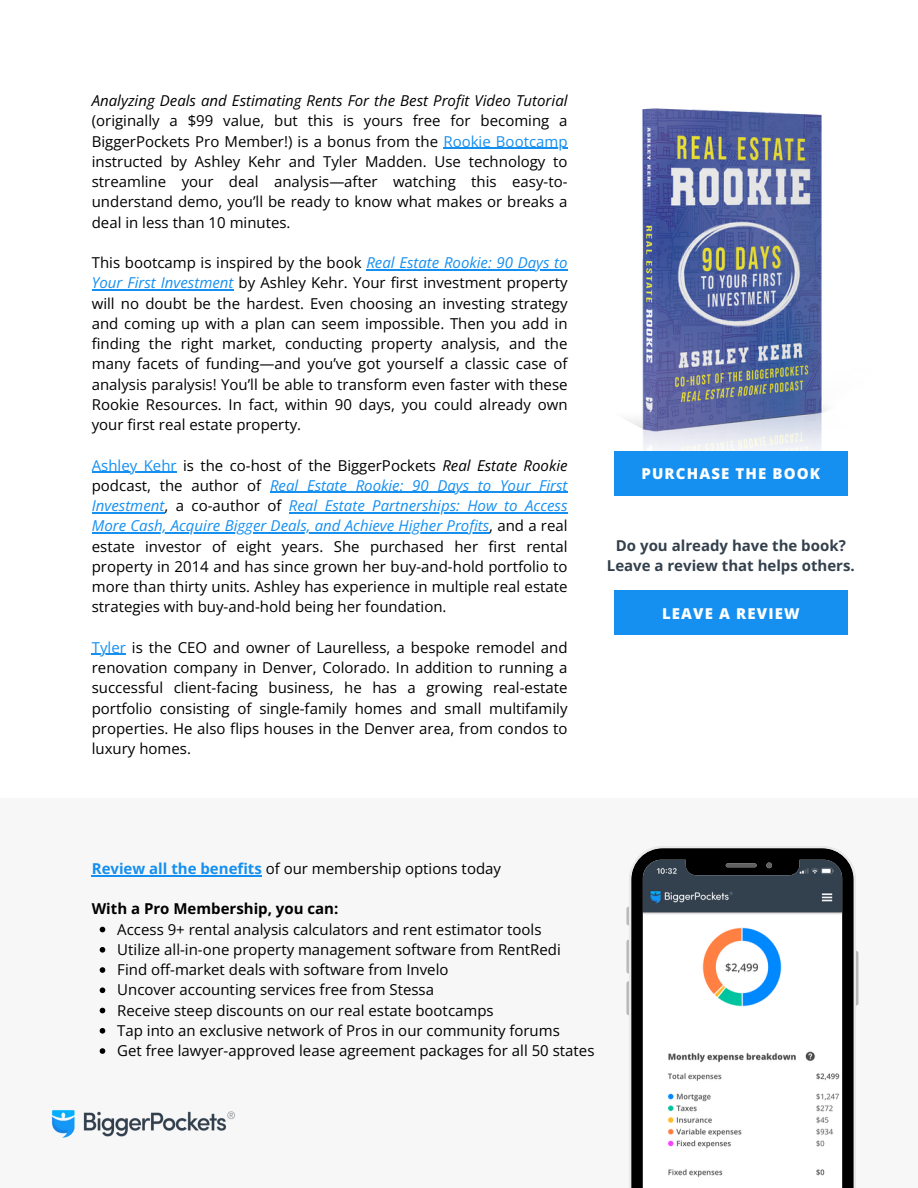
<style>
.page{position:relative;width:918px;height:1188px;background:#fff}
.page>*{position:absolute;margin:0;border:0;box-sizing:border-box;transform-origin:0 0}
.t1{font:15px/20.2px "Open Sans";color:#000;text-align:justify}
.t2{font:italic 15px/20.2px "Open Sans";color:#158ff0}
.t3{font:700 15px/20.2px "Open Sans";color:#34414d;text-align:center}
.t4{font:800 15px "Open Sans";letter-spacing:.075em;color:#fff}
.t5{font:700 15px "Open Sans";color:#000}
.s1{font-style:italic}
.s2{color:#158ff0}
.s3{font-style:italic;color:#158ff0}
.s4{font-style:normal;color:#000}
.s5{font-weight:700;color:#158ff0}
</style>
<div class="page">
<div style="left:0;top:799px;width:918px;height:389px;background:#f7f7f7"></div>
<img style="left:51px;top:1110px;width:184px;height:28px">
<svg style="left:626px;top:907px;width:3px;height:19px"></svg>
<svg style="left:626px;top:940px;width:3px;height:34px"></svg>
<svg style="left:626px;top:981px;width:3px;height:34px"></svg>
<svg style="left:856px;top:951px;width:2px;height:55px"></svg>
<svg style="left:629px;top:846px;width:227px;height:342px"></svg>
<hr style="left:443px;top:148px;width:125px;height:1px;background:#158ff0">
<hr style="left:366px;top:269px;width:202px;height:1px;background:#158ff0">
<hr style="left:92px;top:289px;width:141px;height:2px;background:#158ff0">
<hr style="left:92px;top:472px;width:85px;height:1px;background:#158ff0">
<hr style="left:270px;top:492px;width:298px;height:1px;background:#158ff0">
<hr style="left:92px;top:512px;width:72px;height:1px;background:#158ff0">
<hr style="left:289px;top:512px;width:279px;height:1px;background:#158ff0">
<hr style="left:92px;top:532px;width:397px;height:2px;background:#158ff0">
<hr style="left:92px;top:654px;width:34px;height:1px;background:#158ff0">
<hr style="left:92px;top:875px;width:170px;height:1px;background:#158ff0">
<svg style="left:100px;top:927px;width:5px;height:5px"></svg>
<svg style="left:100px;top:947px;width:5px;height:6px"></svg>
<svg style="left:100px;top:967px;width:5px;height:6px"></svg>
<svg style="left:100px;top:987px;width:5px;height:6px"></svg>
<svg style="left:100px;top:1008px;width:5px;height:5px"></svg>
<svg style="left:100px;top:1028px;width:5px;height:6px"></svg>
<svg style="left:100px;top:1048px;width:5px;height:6px"></svg>
<div style="left:614px;top:591px;width:234px;height:44px;background:#158ff0"></div>
<img style="left:626px;top:108px;width:201px;height:343px">
<div style="left:614px;top:451px;width:234px;height:44px;background:#158ff0"></div>
<p class="t1" style="left:92px;top:90px;width:477px"><span class="s1">Analyzing Deals and Estimating Rents For the Best Profit Video Tutorial </span>(originally a $99 value, but this is yours free for becoming a BiggerPockets Pro Member!) is a bonus from the <span class="s2">Rookie Bootcamp</span></p>
<p class="t1" style="left:92px;top:151px;width:477px">instructed by Ashley Kehr and Tyler Madden. Use technology to streamline your deal analysis—after watching this easy-to&shy;understand demo, you’ll be ready to know what makes or breaks a deal in less than 10 minutes.</p>
<p class="t1" style="left:92px;top:252px;width:477px">This bootcamp is inspired by the book <span class="s3">Real Estate Rookie: 90 Days to</span></p>
<p class="t1" style="left:92px;top:272px;width:477px"><span class="s3">Your First Investment</span> by Ashley Kehr. Your first investment property will no doubt be the hardest. Even choosing an investing strategy and coming up with a plan can seem impossible. Then you add in finding the right market, conducting property analysis, and the many facets of funding—and you’ve got yourself a classic case of analysis paralysis! You’ll be able to transform even faster with these Rookie Resources. In fact, within 90 days, you could already own your first real estate property.</p>
<h2 class="t1" style="left:92px;top:455px;width:477px"><span class="s2">Ashley Kehr</span> is the co-host of the BiggerPockets <span class="s1">Real Estate Rookie </span>podcast, the author of</h2>
<p class="t2" style="left:92px;top:475px;width:477px;text-indent:178px">Real Estate Rookie: 90 Days to Your First<br>Investment<span class="s4">, a co-author of</span></p>
<h2 class="t2" style="left:289px;top:495px;width:280px">Real Estate Partnerships: How to Access</h2>
<p class="t1" style="left:92px;top:515px;width:477px"><span class="s3">More Cash, Acquire Bigger Deals, and Achieve Higher Profits</span>, and a real estate investor of eight years. She purchased her first rental property in 2014 and has since grown her buy-and-hold portfolio to more than thirty units. Ashley has experience in multiple real estate strategies with buy-and-hold being her foundation.</p>
<p class="t1" style="left:92px;top:637px;width:477px"><span class="s2">Tyler</span> is the CEO and owner of Laurelless, a bespoke remodel and renovation company in Denver, Colorado. In addition to running a successful client-facing business, he has a growing real-estate portfolio consisting of single-family homes and small multifamily properties. He also flips houses in the Denver area, from condos to luxury homes.</p>
<p class="t4" style="left:642px;top:463px;width:180px">PURCHASE THE BOOK</p>
<p class="t3" style="left:607px;top:535px;width:249px">Do you already have the book?<br>Leave a review that helps others.</p>
<p class="t4" style="left:662px;top:603px;width:139px">LEAVE A REVIEW</p>
<p class="t1" style="left:92px;top:858px;width:411px"><span class="s5">Review all the benefits</span> of our membership options today</p>
<p class="t5" style="left:92px;top:898px;width:248px">With a Pro Membership, you can:</p>
<p class="t1" style="left:117px;top:919px;width:426px">Access 9+ rental analysis calculators and rent estimator tools</p>
<p class="t1" style="left:117px;top:939px;width:445px">Utilize all-in-one property management software from RentRedi</p>
<p class="t1" style="left:117px;top:959px;width:333px">Find off-market deals with software from Invelo</p>
<p class="t1" style="left:117px;top:979px;width:318px">Uncover accounting services free from Stessa</p>
<p class="t1" style="left:117px;top:1000px;width:479px;text-align:left">Receive steep discounts on our real estate bootcamps<br>Tap into an exclusive network of Pros in our community forums<br>Get free lawyer-approved lease agreement packages for all 50 states</p>
</div>
